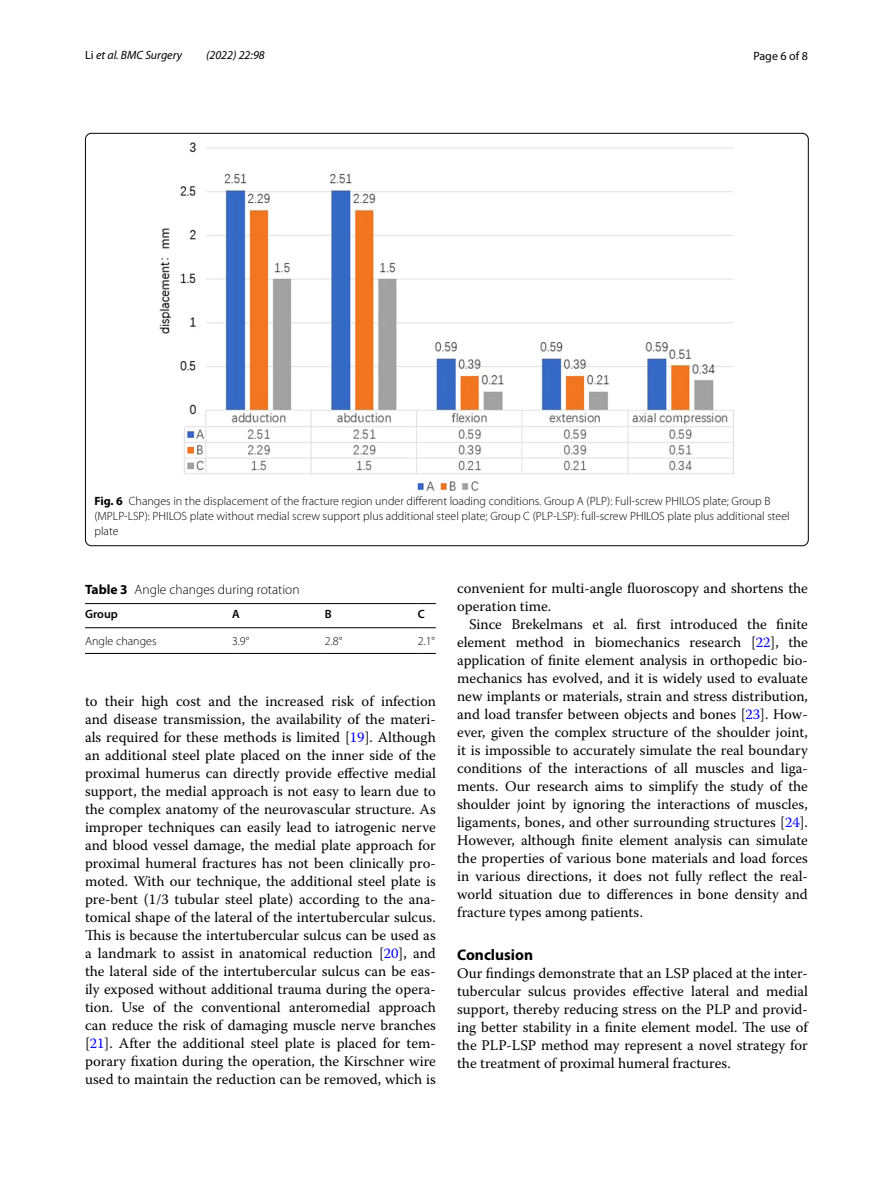
<style>
.page{position:relative;width:893px;height:1187px;background:#fff}
.page>*{position:absolute;margin:0;border:0;box-sizing:border-box;transform-origin:0 0}
.t1{font:700 15.45px "Myriad Pro";color:#000}
.t2{font:14.7px/18px "Warnock Pro";color:#000;text-align:justify}
.t3{font:300 13.5px "Myriad Pro";color:#000}
.t4{font:300 12px/15px "Myriad Pro";color:#000}
.t5{font:italic 12px "Myriad Pro";color:#000}
.t6{font:12px "Myriad Pro";color:#000}
.t7{font:600 12px "Myriad Pro";color:#000}
.s1{font-style:normal}
.s2{font-weight:700}
.s3{color:#00f}
</style>
<div class="page">
<img style="left:160px;top:142px;width:574px;height:348px">
<hr style="left:85px;top:603px;width:147px;height:1px;background:#000">
<hr style="left:85px;top:627px;width:147px;height:1px;background:#000">
<hr style="left:232px;top:603px;width:93px;height:1px;background:#000">
<hr style="left:232px;top:627px;width:93px;height:1px;background:#000">
<hr style="left:325px;top:603px;width:93px;height:1px;background:#000">
<hr style="left:325px;top:627px;width:93px;height:1px;background:#000">
<svg style="left:418px;top:603px;width:18px;height:1px"></svg>
<svg style="left:418px;top:627px;width:18px;height:1px"></svg>
<hr style="left:85px;top:653px;width:147px;height:1px;background:#000">
<hr style="left:232px;top:653px;width:93px;height:1px;background:#000">
<hr style="left:325px;top:653px;width:93px;height:1px;background:#000">
<svg style="left:418px;top:653px;width:18px;height:1px"></svg>
<p class="t5" style="left:85px;top:48px;width:99px"><span class="s1">Li</span> et al. BMC Surgery</p>
<p class="t5" style="left:206px;top:48px;width:60px">(2022) 22:98</p>
<p class="t6" style="left:753px;top:48px;width:56px">Page 6 of 8</p>
<p class="t4" style="left:94px;top:494px;width:697px"><span class="s2">Fig. 6</span> Changes in the displacement of the fracture region under different loading conditions. Group A (PLP): Full-screw PHILOS plate; Group B (MPLP-LSP): PHILOS plate without medial screw support plus additional steel plate; Group C (PLP-LSP): full-screw PHILOS plate plus additional steel plate</p>
<p class="t3" style="left:85px;top:581px;width:216px"><span class="s2">Table 3</span> Angle changes during rotation</p>
<p class="t7" style="left:85px;top:606px;width:34px">Group</p>
<p class="t7" style="left:232px;top:606px;width:9px">A</p>
<p class="t7" style="left:325px;top:606px;width:8px">B</p>
<p class="t7" style="left:418px;top:606px;width:9px">C</p>
<p class="t4" style="left:85px;top:633px;width:73px">Angle changes</p>
<p class="t4" style="left:232px;top:633px;width:19px">3.9°</p>
<p class="t4" style="left:325px;top:633px;width:19px">2.8°</p>
<p class="t4" style="left:418px;top:633px;width:19px">2.1°</p>
<p class="t2" style="left:85px;top:691px;width:352px">to their high cost and the increased risk of infection and disease transmission, the availability of the materi&shy;als required for these methods is limited [<span class="s3">19</span>]. Although an additional steel plate placed on the inner side of the proximal humerus can directly provide effective medial support, the medial approach is not easy to learn due to the complex anatomy of the neurovascular structure. As improper techniques can easily lead to iatrogenic nerve and blood vessel damage, the medial plate approach for proximal humeral fractures has not been clinically pro&shy;moted. With our technique, the additional steel plate is pre-bent (1/3 tubular steel plate) according to the ana&shy;tomical shape of the lateral of the intertubercular sulcus.<br>This is because the intertubercular sulcus can be used as a landmark to assist in anatomical reduction [<span class="s3">20</span>], and the lateral side of the intertubercular sulcus can be eas&shy;ily exposed without additional trauma during the opera&shy;tion. Use of the conventional anteromedial approach can reduce the risk of damaging muscle nerve branches [<span class="s3">21</span>]. After the additional steel plate is placed for tem&shy;porary fixation during the operation, the Kirschner wire used to maintain the reduction can be removed, which is</p>
<p class="t2" style="left:457px;top:579px;width:352px">convenient for multi-angle fluoroscopy and shortens the operation time.</p>
<p class="t2" style="left:457px;top:615px;width:352px;text-indent:12px">Since Brekelmans et al. first introduced the finite element method in biomechanics research [<span class="s3">22</span>], the application of finite element analysis in orthopedic bio&shy;mechanics has evolved, and it is widely used to evaluate new implants or materials, strain and stress distribution, and load transfer between objects and bones [<span class="s3">23</span>]. How&shy;ever, given the complex structure of the shoulder joint, it is impossible to accurately simulate the real boundary conditions of the interactions of all muscles and liga&shy;ments. Our research aims to simplify the study of the shoulder joint by ignoring the interactions of muscles, ligaments, bones, and other surrounding structures [<span class="s3">24</span>].<br>However, although finite element analysis can simulate the properties of various bone materials and load forces in various directions, it does not fully reflect the real&shy;world situation due to differences in bone density and fracture types among patients.</p>
<p class="t1" style="left:457px;top:945px;width:77px">Conclusion</p>
<p class="t2" style="left:457px;top:964px;width:352px">Our findings demonstrate that an LSP placed at the inter&shy;tubercular sulcus provides effective lateral and medial support, thereby reducing stress on the PLP and provid&shy;ing better stability in a finite element model. The use of the PLP-LSP method may represent a novel strategy for the treatment of proximal humeral fractures.</p>
</div>
